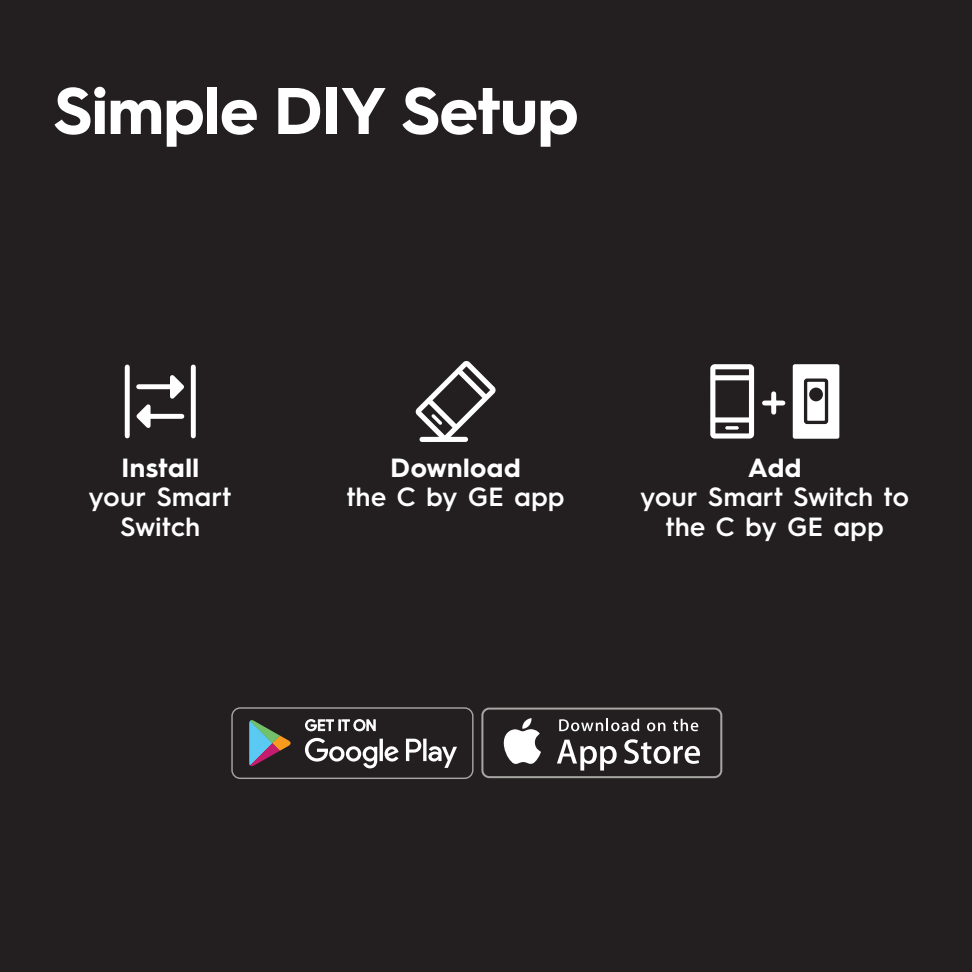
<style>
.page{position:relative;width:972px;height:972px;background:#231f20}
.page>*{position:absolute;margin:0;border:0;box-sizing:border-box;transform-origin:0 0}
.t1{font:700 66px "Hurme Geometric Sans 3";letter-spacing:-.01em;color:#fff}
.t2{font:600 26.4px/29.7px "Hurme Geometric Sans 3";letter-spacing:.02em;color:#fff;text-align:center}
.t3{font:700 26.4px "Hurme Geometric Sans 3";letter-spacing:.02em;color:#fff}
</style>
<div class="page">
<div style="left:420px;top:437px;width:48px;height:5px;background:#f8f7f8;border-radius:3px"></div>
<svg style="left:416px;top:361px;width:80px;height:80px"></svg>
<div style="left:139px;top:384px;width:38px;height:5px;background:#fff"></div>
<svg style="left:166px;top:375px;width:18px;height:24px"></svg>
<div style="left:143px;top:414px;width:39px;height:5px;background:#fff"></div>
<svg style="left:136px;top:404px;width:19px;height:24px"></svg>
<div style="left:191px;top:367px;width:5px;height:69px;background:#fff"></div>
<div style="left:125px;top:367px;width:5px;height:69px;background:#fff"></div>
<svg style="left:231px;top:707px;width:243px;height:72px"></svg>
<img style="left:280px;top:735px;width:11px;height:16px">
<img style="left:250px;top:720px;width:30px;height:46px">
<div style="left:481px;top:708px;width:241px;height:70px;border:2px solid #a7a5a4;border-radius:7px"></div>
<svg style="left:503px;top:718px;width:38px;height:46px"></svg>
<svg style="left:557px;top:740px;width:60px;height:31px"></svg>
<svg style="left:624px;top:739px;width:76px;height:25px"></svg>
<svg style="left:559px;top:719px;width:80px;height:12px"></svg>
<svg style="left:647px;top:722px;width:18px;height:9px"></svg>
<svg style="left:673px;top:719px;width:25px;height:12px"></svg>
<div style="left:793px;top:364px;width:46px;height:75px;background:#fff;border-radius:2px"></div>
<div style="left:804px;top:379px;width:24px;height:45px;border:3px solid #231f20;border-radius:2px"></div>
<div style="left:809px;top:388px;width:14px;height:13px;background:#231f20;border-radius:50%"></div>
<svg style="left:710px;top:364px;width:44px;height:75px"></svg>
<div style="left:771px;top:394px;width:5px;height:18px;background:#fff"></div>
<hr style="left:765px;top:401px;width:18px;height:4px;background:#fff">
<h1 class="t1" style="left:54px;top:65px;width:526px">Simple DIY Setup</h1>
<p class="t3" style="left:121px;top:449px;width:79px">Install</p>
<p class="t2" style="left:89px;top:481px;width:144px">your Smart<br>Switch</p>
<p class="t3" style="left:391px;top:449px;width:131px">Download</p>
<p class="t2" style="left:347px;top:481px;width:219px">the C by GE app</p>
<p class="t3" style="left:748px;top:449px;width:55px">Add</p>
<p class="t2" style="left:640px;top:481px;width:270px">your Smart Switch to the C by GE app</p>
</div>
